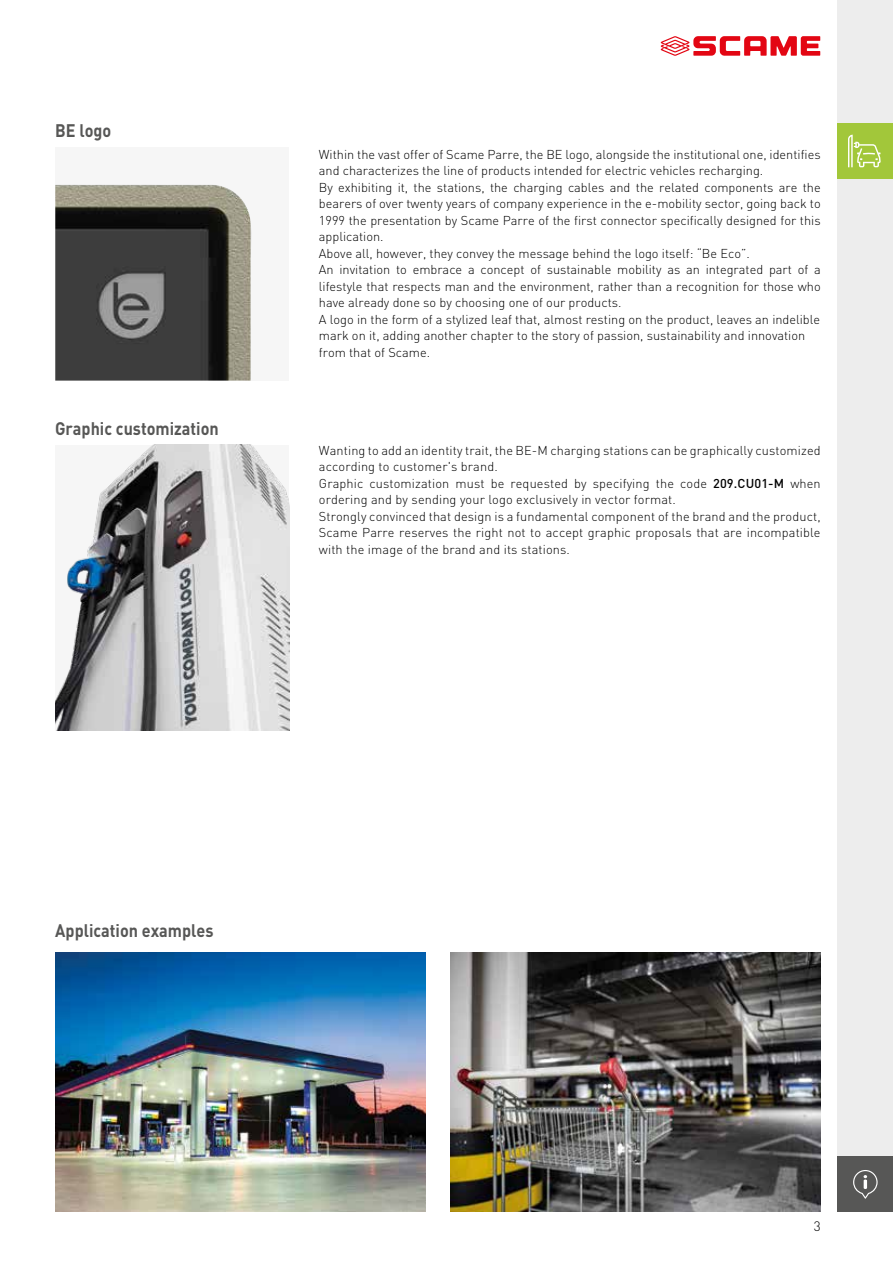
<style>
.page{position:relative;width:893px;height:1263px;background:#fff}
.page>*{position:absolute;margin:0;border:0;box-sizing:border-box;transform-origin:0 0}
.t1{font:700 18px "DIN Pro";color:#575756;scale:.9 1}
.t2{font:300 13.5px "DIN Pro";color:#000}
.t3{font:300 12.75px/16.5px "DIN Pro";color:#000}
.s1{font-weight:500}
</style>
<div class="page">
<svg style="left:661px;top:36px;width:159px;height:20px"></svg>
<div style="left:838px;top:0;width:55px;height:1212px;background:#ededed"></div>
<div style="left:838px;top:1157px;width:55px;height:55px;background:#575756"></div>
<svg style="left:853px;top:1170px;width:25px;height:29px"></svg>
<div style="left:838px;top:123px;width:55px;height:56px;background:#a2c73a"></div>
<svg style="left:848px;top:135px;width:33px;height:32px"></svg>
<div style="left:55px;top:147px;width:234px;height:234px;background:#f6f6f6"></div>
<img style="left:55px;top:185px;width:197px;height:196px">
<img style="left:55px;top:952px;width:370px;height:260px">
<img style="left:451px;top:952px;width:370px;height:260px">
<img style="left:55px;top:445px;width:234px;height:286px">
<h1 class="t1" style="left:55px;top:118px;width:64px">BE logo</h1>
<h1 class="t1" style="left:55px;top:416px;width:183px">Graphic customization</h1>
<p class="t3" style="left:319px;top:145px;width:503px">Within the vast offer of Scame Parre, the BE logo, alongside the institutional one, identifies and characterizes the line of products intended for electric vehicles recharging.<br>By exhibiting it, the stations, the charging cables and the related components are the bearers of over twenty years of company experience in the e-mobility sector, going back to 1999 the presentation by Scame Parre of the first connector specifically designed for this application.<br>Above all, however, they convey the message behind the logo itself: “Be Eco”.<br>An invitation to embrace a concept of sustainable mobility as an integrated part of a lifestyle that respects man and the environment, rather than a recognition for those who have already done so by choosing one of our products.<br>A logo in the form of a stylized leaf that, almost resting on the product, leaves an indelible mark on it, adding another chapter to the story of passion, sustainability and innovation from that of Scame.</p>
<p class="t3" style="left:319px;top:441px;width:503px">Wanting to add an identity trait, the BE-M charging stations can be graphically customized according to customer's brand.<br>Graphic customization must be requested by specifying the code <span class="s1">209.CU01-M</span> when ordering and by sending your logo exclusively in vector format.<br>Strongly convinced that design is a fundamental component of the brand and the product, Scame Parre reserves the right not to accept graphic proposals that are incompatible with the image of the brand and its stations.</p>
<h1 class="t1" style="left:55px;top:918px;width:177px">Application examples</h1>
<p class="t2" style="left:814px;top:1217px;width:8px">3</p>
</div>
